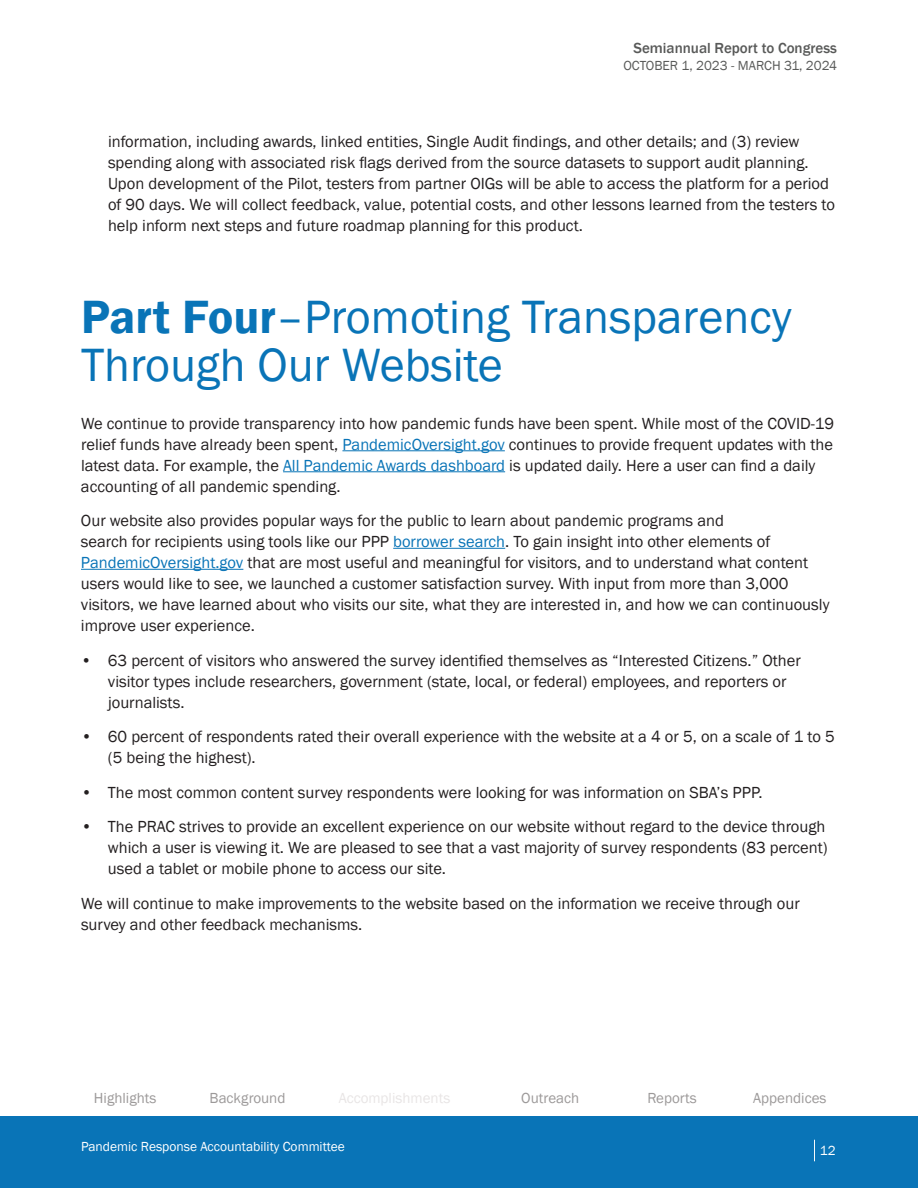
<style>
.page{position:relative;width:918px;height:1188px;background:#fff}
.page>*{position:absolute;margin:0;border:0;box-sizing:border-box;transform-origin:0 0}
.t1{font:48px/48px "Franklin Gothic";color:#0974b7}
.t2{font:16.5px/21px "Franklin Gothic";color:#231f20}
.t3{font:15px "Franklin Gothic";color:#9c9999}
.t4{font:500 15px "Franklin Gothic";color:#595a59}
.t5{font:15px "Franklin Gothic";color:#e8e5e5}
.t6{font:13.5px "Franklin Gothic";color:#fff}
.t7{font:13.5px "Franklin Gothic";color:#595a59}
.s1{font-weight:600}
.s2{color:#0974b7}
</style>
<div class="page">
<div style="left:0;top:1117px;width:918px;height:71px;background:#0974b7"></div>
<svg style="left:814px;top:1140px;width:1px;height:21px"></svg>
<hr style="left:342px;top:450px;width:163px;height:1px;background:#0974b7">
<hr style="left:283px;top:471px;width:222px;height:1px;background:#0974b7">
<hr style="left:393px;top:548px;width:112px;height:1px;background:#0974b7">
<hr style="left:81px;top:569px;width:162px;height:1px;background:#0974b7">
<p class="t4" style="left:633px;top:39px;width:205px">Semiannual Report to Congress</p>
<p class="t7" style="left:623px;top:57px;width:215px">OCTOBER 1, 2023 - MARCH 31, 2024</p>
<p class="t2" style="left:108px;top:131px;width:729px">information, including awards, linked entities, Single Audit findings, and other details; and (3) review spending along with associated risk flags derived from the source datasets to support audit planning.<br>Upon development of the Pilot, testers from partner OIGs will be able to access the platform for a period of 90 days. We will collect feedback, value, potential costs, and other lessons learned from the testers to help inform next steps and future roadmap planning for this product.</p>
<h1 class="t1" style="left:81px;top:294px;width:712px"><span class="s1">Part Four</span>–Promoting Transparency<br>Through Our Website</h1>
<p class="t2" style="left:81px;top:413px;width:755px">We continue to provide transparency into how pandemic funds have been spent. While most of the COVID-19 relief funds have already been spent, <span class="s2">PandemicOversight.gov</span> continues to provide frequent updates with the latest data. For example, the <span class="s2">All Pandemic Awards dashboard</span> is updated daily. Here a user can find a daily accounting of all pandemic spending.</p>
<p class="t2" style="left:81px;top:510px;width:750px">Our website also provides popular ways for the public to learn about pandemic programs and<br>search for recipients using tools like our PPP <span class="s2">borrower search</span>. To gain insight into other elements of <span class="s2">PandemicOversight.gov</span> that are most useful and meaningful for visitors, and to understand what content users would like to see, we launched a customer satisfaction survey. With input from more than 3,000 visitors, we have learned about who visits our site, what they are interested in, and how we can continuously improve user experience.</p>
<p class="t2" style="left:108px;top:650px;width:694px;text-indent:-27px">• 63 percent of visitors who answered the survey identified themselves as “Interested Citizens.” Other visitor types include researchers, government (state, local, or federal) employees, and reporters or journalists.</p>
<p class="t2" style="left:108px;top:726px;width:728px;text-indent:-27px">• 60 percent of respondents rated their overall experience with the website at a 4 or 5, on a scale of 1 to 5 (5 being the highest).</p>
<p class="t2" style="left:81px;top:782px;width:683px">• The most common content survey respondents were looking for was information on SBA’s PPP.</p>
<p class="t2" style="left:108px;top:816px;width:721px;text-indent:-27px">• The PRAC strives to provide an excellent experience on our website without regard to the device through which a user is viewing it. We are pleased to see that a vast majority of survey respondents (83 percent) used a tablet or mobile phone to access our site.</p>
<p class="t2" style="left:81px;top:893px;width:720px">We will continue to make improvements to the website based on the information we receive through our survey and other feedback mechanisms.</p>
<p class="t5" style="left:339px;top:1089px;width:113px">Accomplishments</p>
<p class="t3" style="left:521px;top:1089px;width:60px">Outreach</p>
<p class="t3" style="left:94px;top:1089px;width:64px">Highlights</p>
<p class="t3" style="left:210px;top:1089px;width:77px">Background</p>
<p class="t3" style="left:647px;top:1089px;width:51px">Reports</p>
<p class="t3" style="left:753px;top:1089px;width:75px">Appendices</p>
<p class="t6" style="left:81px;top:1138px;width:265px">Pandemic Response Accountability Committee</p>
<p class="t6" style="left:820px;top:1142px;width:17px">12</p>
</div>
